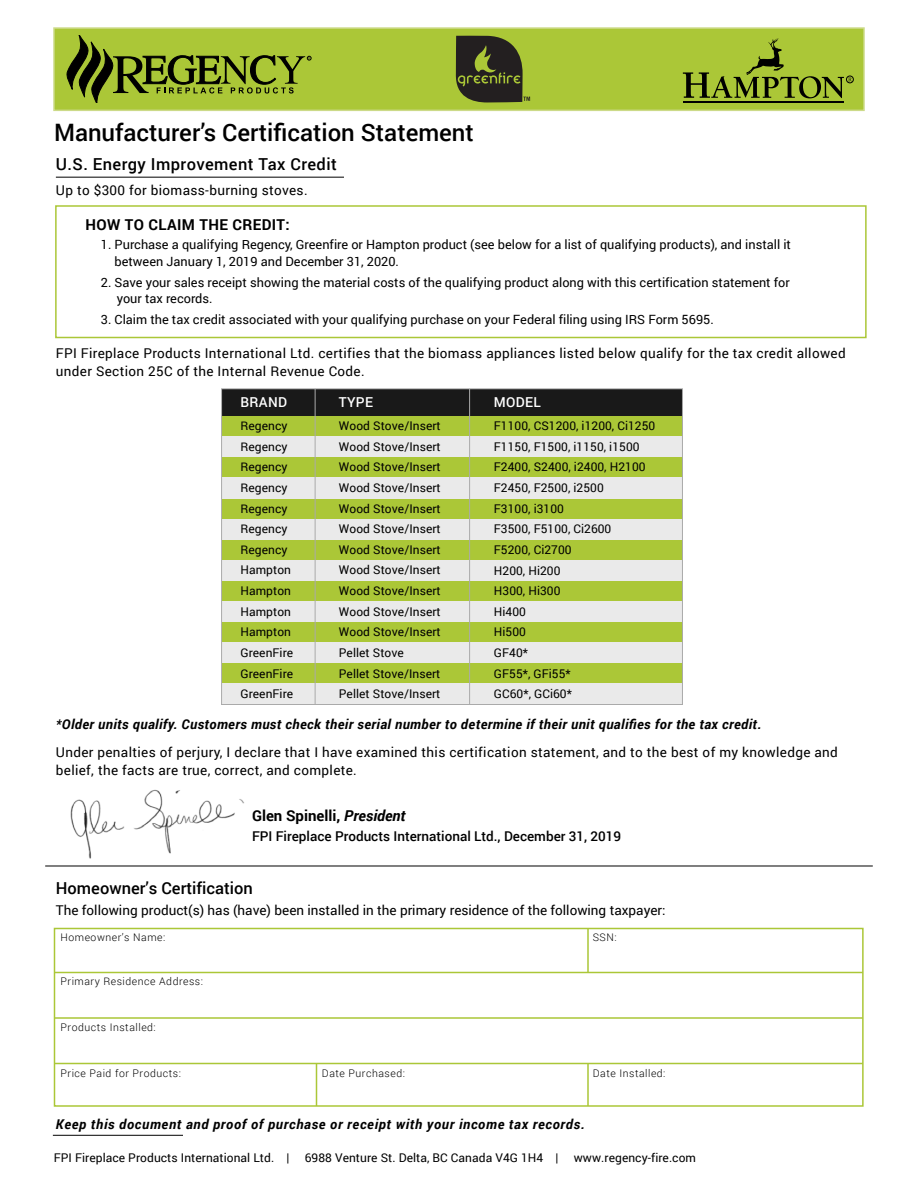
<style>
.page{position:relative;width:918px;height:1188px;background:#fff}
.page>*{position:absolute;margin:0;border:0;box-sizing:border-box;transform-origin:0 0}
.t1{font:500 24px "Roboto";color:#000}
.t2{font:500 16.5px "Roboto";letter-spacing:.01em;color:#000}
.t3{font:700 15px "Roboto";color:#000}
.t4{font:700 15px "Roboto";letter-spacing:.025em;color:#000}
.t5{font:500 13.65px "Roboto";letter-spacing:.025em;color:#fff}
.t6{font:13.5px/18px "Roboto";letter-spacing:.025em;color:#000}
.t7{font:italic 700 13.5px "Roboto";letter-spacing:.03em;color:#000}
.t8{font:13.5px "Roboto";color:#000}
.t9{font:italic 700 13.5px "Roboto";letter-spacing:.05em;color:#000}
.t10{font:500 13.5px "Roboto";color:#000}
.t11{font:12.75px/16.5px "Roboto";color:#000}
.t12{font:12px/20.7px "Roboto";letter-spacing:.005em;color:#000}
.t13{font:300 10.5px "Roboto";letter-spacing:.05em;color:#000}
.s1{font-style:italic}
</style>
<div class="page">
<div style="left:55px;top:205px;width:812px;height:133px;border:2px solid #abc737"></div>
<div style="left:53px;top:27px;width:812px;height:84px;background:#abc737;border:2px solid #ccda88"></div>
<hr style="left:684px;top:101px;width:160px;height:1px;background:#000">
<svg style="left:683px;top:38px;width:169px;height:60px"></svg>
<div style="left:846px;top:76px;width:8px;height:7px;border:1px solid #000;border-radius:50%"></div>
<svg style="left:67px;top:36px;width:244px;height:67px"></svg>
<svg style="left:456px;top:36px;width:74px;height:67px"></svg>
<hr style="left:56px;top:177px;width:288px;height:1px;background:#000">
<hr style="left:53px;top:1135px;width:130px;height:1px;background:#000">
<img style="left:70px;top:789px;width:174px;height:70px">
<div style="left:222px;top:389px;width:460px;height:27px;background:#191919"></div>
<div style="left:222px;top:434px;width:460px;height:271px;background:#eaeaea"></div>
<div style="left:222px;top:416px;width:460px;height:20px;background:#abc737"></div>
<div style="left:222px;top:457px;width:460px;height:20px;background:#abc737"></div>
<div style="left:222px;top:499px;width:460px;height:19px;background:#abc737"></div>
<div style="left:222px;top:540px;width:460px;height:20px;background:#abc737"></div>
<div style="left:222px;top:581px;width:460px;height:20px;background:#abc737"></div>
<div style="left:222px;top:622px;width:460px;height:20px;background:#abc737"></div>
<div style="left:222px;top:663px;width:460px;height:20px;background:#abc737"></div>
<div style="left:221px;top:389px;width:462px;height:316px;border:1px solid #aaa"></div>
<hr style="left:315px;top:389px;width:1px;height:316px;background:#aaa">
<hr style="left:469px;top:389px;width:1px;height:316px;background:#aaa">
<div style="left:54px;top:928px;width:810px;height:179px;border:2px solid #abc737"></div>
<hr style="left:55px;top:972px;width:808px;height:1px;background:#abc737">
<hr style="left:55px;top:1017px;width:808px;height:2px;background:#abc737">
<hr style="left:55px;top:1063px;width:808px;height:1px;background:#abc737">
<hr style="left:316px;top:1064px;width:1px;height:42px;background:#abc737">
<hr style="left:587px;top:1064px;width:2px;height:42px;background:#abc737">
<hr style="left:587px;top:928px;width:2px;height:44px;background:#abc737">
<hr style="left:46px;top:866px;width:826px;height:1px;background:#000">
<h1 class="t1" style="left:54px;top:115px;width:421px">Manufacturer’s Certification Statement</h1>
<h2 class="t2" style="left:56px;top:153px;width:282px">U.S. Energy Improvement Tax Credit</h2>
<p class="t6" style="left:56px;top:181px;width:253px">Up to $300 for biomass-burning stoves.</p>
<p class="t4" style="left:86px;top:214px;width:206px">HOW TO CLAIM THE CREDIT:</p>
<p class="t11" style="left:115px;top:236px;width:678px;text-indent:-14px">1. Purchase a qualifying Regency, Greenfire or Hampton product (see below for a list of qualifying products), and install it between January 1, 2019 and December 31, 2020.</p>
<p class="t11" style="left:117px;top:273px;width:675px;text-indent:-16px">2. Save your sales receipt showing the material costs of the qualifying product along with this certification statement for your tax records.</p>
<p class="t11" style="left:101px;top:311px;width:614px">3. Claim the tax credit associated with your qualifying purchase on your Federal filing using IRS Form 5695.</p>
<p class="t6" style="left:56px;top:344px;width:791px">FPI Fireplace Products International Ltd. certifies that the biomass appliances listed below qualify for the tax credit allowed under Section 25C of the Internal Revenue Code.</p>
<p class="t5" style="left:240px;top:392px;width:48px">BRAND</p>
<p class="t5" style="left:339px;top:392px;width:36px">TYPE</p>
<p class="t5" style="left:494px;top:392px;width:49px">MODEL</p>
<p class="t12" style="left:240px;top:415px;width:54px">Regency<br>Regency<br>Regency<br>Regency<br>Regency<br>Regency<br>Regency<br>Hampton<br>Hampton<br>Hampton<br>Hampton<br>GreenFire<br>GreenFire<br>GreenFire</p>
<p class="t12" style="left:339px;top:415px;width:103px">Wood Stove/Insert<br>Wood Stove/Insert<br>Wood Stove/Insert<br>Wood Stove/Insert<br>Wood Stove/Insert<br>Wood Stove/Insert<br>Wood Stove/Insert<br>Wood Stove/Insert<br>Wood Stove/Insert<br>Wood Stove/Insert<br>Wood Stove/Insert<br>Pellet Stove<br>Pellet Stove/Insert<br>Pellet Stove/Insert</p>
<p class="t12" style="left:494px;top:415px;width:163px">F1100, CS1200, i1200, Ci1250<br>F1150, F1500, i1150, i1500<br>F2400, S2400, i2400, H2100<br>F2450, F2500, i2500<br>F3100, i3100<br>F3500, F5100, Ci2600<br>F5200, Ci2700<br>H200, Hi200<br>H300, Hi300<br>Hi400<br>Hi500<br>GF40*<br>GF55*, GFi55*<br>GC60*, GCi60*</p>
<p class="t7" style="left:56px;top:715px;width:707px">*Older units qualify. Customers must check their serial number to determine if their unit qualifies for the tax credit.</p>
<p class="t6" style="left:56px;top:743px;width:784px">Under penalties of perjury, I declare that I have examined this certification statement, and to the best of my knowledge and belief, the facts are true, correct, and complete.</p>
<p class="t3" style="left:252px;top:805px;width:155px">Glen Spinelli, <span class="s1">President</span></p>
<p class="t10" style="left:252px;top:826px;width:371px">FPI Fireplace Products International Ltd., December 31, 2019</p>
<h2 class="t2" style="left:56px;top:877px;width:198px">Homeowner’s Certification</h2>
<p class="t8" style="left:56px;top:901px;width:611px">The following product(s) has (have) been installed in the primary residence of the following taxpayer:</p>
<p class="t13" style="left:61px;top:930px;width:106px">Homeowner’s Name:</p>
<p class="t13" style="left:593px;top:930px;width:25px">SSN:</p>
<p class="t13" style="left:61px;top:974px;width:144px">Primary Residence Address:</p>
<p class="t13" style="left:61px;top:1020px;width:97px">Products Installed:</p>
<p class="t13" style="left:61px;top:1066px;width:122px">Price Paid for Products:</p>
<p class="t13" style="left:322px;top:1066px;width:85px">Date Purchased:</p>
<p class="t13" style="left:593px;top:1066px;width:74px">Date Installed:</p>
<p class="t9" style="left:56px;top:1115px;width:530px">Keep this document and proof of purchase or receipt with your income tax records.</p>
<p class="t12" style="left:54px;top:1147px;width:237px">FPI Fireplace Products International Ltd. |</p>
<p class="t12" style="left:305px;top:1147px;width:255px">6988 Venture St. Delta, BC Canada V4G 1H4 |</p>
<p class="t12" style="left:574px;top:1147px;width:124px">www.regency-fire.com</p>
</div>
